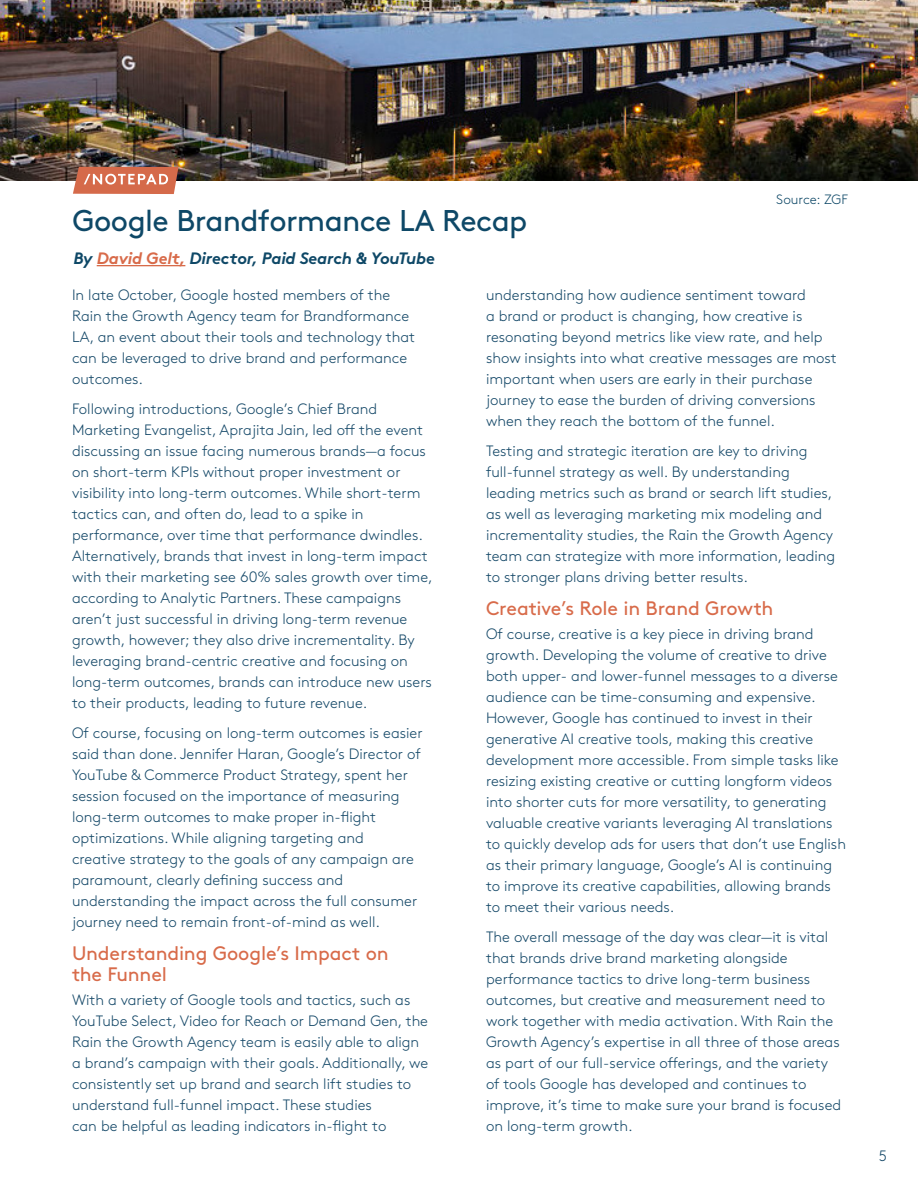
<style>
.page{position:relative;width:918px;height:1188px;background:#fff}
.page>*{position:absolute;margin:0;border:0;box-sizing:border-box;transform-origin:0 0}
.Headline{font:30px "Brown Std";letter-spacing:-.02em;color:#0e4867}
.Subheads{font:19.5px/21px "Brown Std";letter-spacing:-.005em;color:#d86b4a}
.Bold_Subs{font:italic 700 16.5px "Brown Std";letter-spacing:-.01em;color:#0e4867}
.Body_Copy{font:300 15px/21px "Brown Std";color:#134767}
.Subheads-2{font:300 13.5px "Brown Std";color:#0e4867}
.s1{color:#d86b4a}
</style>
<div class="page">
<img style="left:0;top:0;width:918px;height:180px">
<svg style="left:73px;top:167px;width:106px;height:27px;background:#d77e64"></svg>
<hr style="left:97px;top:265px;width:88px;height:1px;background:#d86b4a">
<p class="Headline" style="left:72px;top:203px;width:456px">Google Brandformance LA Recap</p>
<p class="Bold_Subs" style="left:73px;top:248px;width:363px">By <span class="s1">David Gelt,</span> Director, Paid Search &amp; YouTube</p>
<p class="Subheads-2" style="left:776px;top:192px;width:73px">Source: ZGF</p>
<p class="Body_Copy" style="left:72px;top:285px;width:345px">In late October, Google hosted members of the Rain the Growth Agency team for Brandformance LA, an event about their tools and technology that can be leveraged to drive brand and performance outcomes.</p>
<p class="Body_Copy" style="left:72px;top:399px;width:362px">Following introductions, Google’s Chief Brand Marketing Evangelist, Aprajita Jain, led off the event discussing an issue facing numerous brands—a focus on short-term KPIs without proper investment or visibility into long-term outcomes. While short-term tactics can, and often do, lead to a spike in performance, over time that performance dwindles.<br>Alternatively, brands that invest in long-term impact with their marketing see 60% sales growth over time, according to Analytic Partners. These campaigns aren’t just successful in driving long-term revenue growth, however; they also drive incrementality. By leveraging brand-centric creative and focusing on long-term outcomes, brands can introduce new users to their products, leading to future revenue.</p>
<p class="Body_Copy" style="left:72px;top:723px;width:352px">Of course, focusing on long-term outcomes is easier said than done. Jennifer Haran, Google’s Director of YouTube &amp; Commerce Product Strategy, spent her session focused on the importance of measuring long-term outcomes to make proper in-flight optimizations. While aligning targeting and<br>creative strategy to the goals of any campaign are paramount, clearly defining success and understanding the impact across the full consumer journey need to remain front-of-mind as well.</p>
<p class="Subheads" style="left:72px;top:943px;width:318px">Understanding Google’s Impact on the Funnel</p>
<p class="Body_Copy" style="left:72px;top:990px;width:358px">With a variety of Google tools and tactics, such as YouTube Select, Video for Reach or Demand Gen, the Rain the Growth Agency team is easily able to align a brand’s campaign with their goals. Additionally, we consistently set up brand and search lift studies to understand full-funnel impact. These studies<br>can be helpful as leading indicators in-flight to</p>
<p class="Body_Copy" style="left:486px;top:285px;width:352px">understanding how audience sentiment toward<br>a brand or product is changing, how creative is resonating beyond metrics like view rate, and help show insights into what creative messages are most important when users are early in their purchase journey to ease the burden of driving conversions when they reach the bottom of the funnel.</p>
<p class="Body_Copy" style="left:486px;top:441px;width:351px">Testing and strategic iteration are key to driving full-funnel strategy as well. By understanding leading metrics such as brand or search lift studies, as well as leveraging marketing mix modeling and incrementality studies, the Rain the Growth Agency team can strategize with more information, leading to stronger plans driving better results.</p>
<p class="Subheads" style="left:486px;top:598px;width:289px">Creative’s Role in Brand Growth</p>
<p class="Body_Copy" style="left:486px;top:624px;width:362px">Of course, creative is a key piece in driving brand growth. Developing the volume of creative to drive both upper- and lower-funnel messages to a diverse audience can be time-consuming and expensive.<br>However, Google has continued to invest in their generative AI creative tools, making this creative development more accessible. From simple tasks like resizing existing creative or cutting longform videos into shorter cuts for more versatility, to generating valuable creative variants leveraging AI translations to quickly develop ads for users that don’t use English as their primary language, Google’s AI is continuing to improve its creative capabilities, allowing brands to meet their various needs.</p>
<p class="Body_Copy" style="left:486px;top:927px;width:357px">The overall message of the day was clear—it is vital that brands drive brand marketing alongside performance tactics to drive long-term business outcomes, but creative and measurement need to work together with media activation. With Rain the Growth Agency’s expertise in all three of those areas as part of our full-service offerings, and the variety of tools Google has developed and continues to improve, it’s time to make sure your brand is focused on long-term growth.</p>
<p class="Body_Copy" style="left:879px;top:1146px;width:10px">5</p>
</div>
